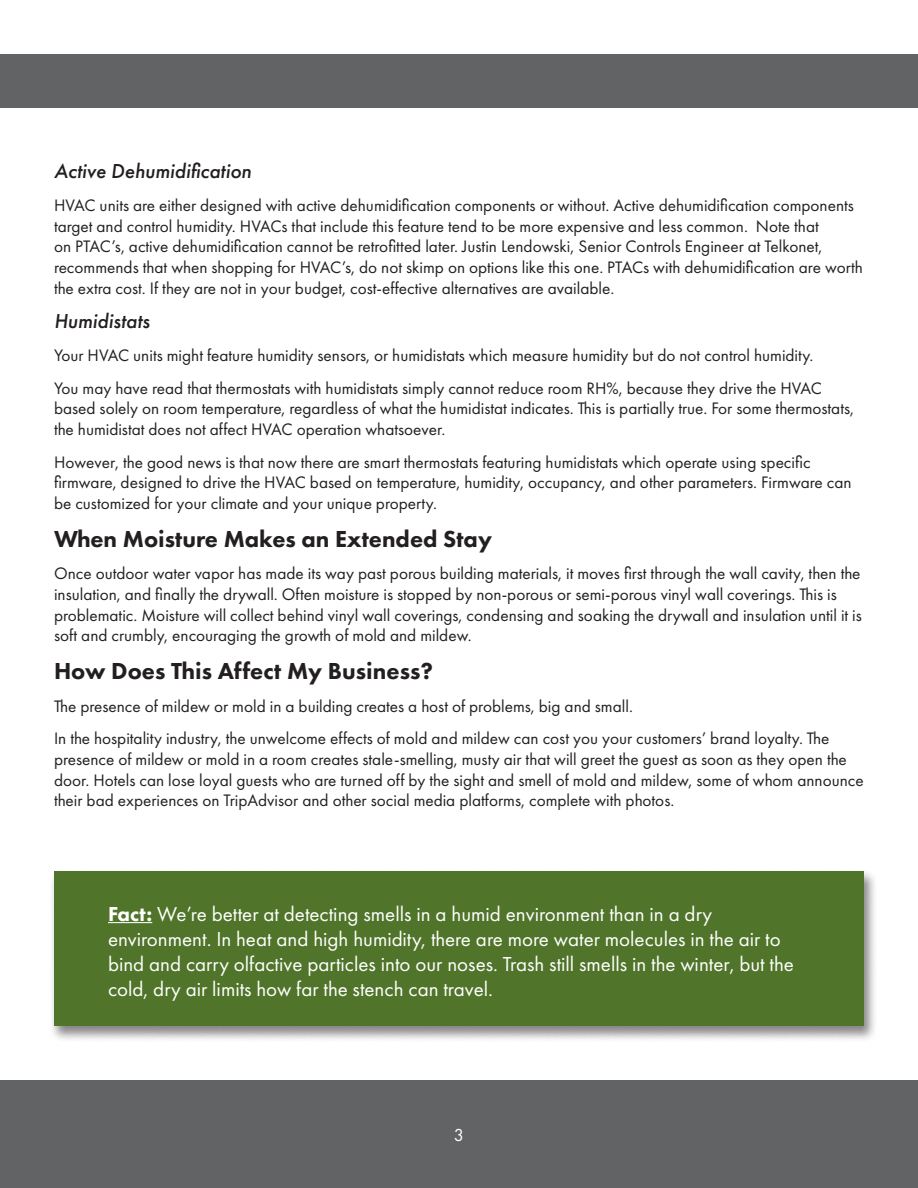
<style>
.page{position:relative;width:918px;height:1188px;background:#fff}
.page>*{position:absolute;margin:0;border:0;box-sizing:border-box;transform-origin:0 0}
.Body_Text__-_Justifi{font:800 24px "Futura PT";color:#231f20}
.Body_Text__-_Justifi-2{font:21px/25.2px "Futura PT";color:#fff}
.Body_Text__-_Justifi-3{font:italic 500 21px "Futura PT";color:#231f20}
.t1{font:18px "Futura PT";color:#fff}
.Body_Text__-_Justifi-4{font:17.25px/20.7px "Futura PT";color:#231f20}
.s1{font-weight:800}
</style>
<div class="page">
<div style="left:0;top:1080px;width:918px;height:108px;background:#616365"></div>
<div style="left:0;top:54px;width:918px;height:54px;background:#616365"></div>
<div style="left:49px;top:869px;width:828px;height:173px;background:#231f20;opacity:.55"></div>
<div style="left:54px;top:872px;width:810px;height:154px;background:#50752a"></div>
<hr style="left:108px;top:922px;width:44px;height:1px;background:#fff">
<p class="Body_Text__-_Justifi-3" style="left:54px;top:158px;width:199px">Active Dehumidification</p>
<p class="Body_Text__-_Justifi-4" style="left:54px;top:195px;width:811px">HVAC units are either designed with active dehumidification components or without. Active dehumidification components target and control humidity. HVACs that include this feature tend to be more expensive and less common. Note that<br>on PTAC’s, active dehumidification cannot be retrofitted later. Justin Lendowski, Senior Controls Engineer at Telkonet, recommends that when shopping for HVAC’s, do not skimp on options like this one. PTACs with dehumidification are worth the extra cost. If they are not in your budget, cost-effective alternatives are available.</p>
<p class="Body_Text__-_Justifi-3" style="left:54px;top:308px;width:97px">Humidistats</p>
<p class="Body_Text__-_Justifi-4" style="left:54px;top:345px;width:761px">Your HVAC units might feature humidity sensors, or humidistats which measure humidity but do not control humidity.</p>
<p class="Body_Text__-_Justifi-4" style="left:54px;top:377px;width:802px">You may have read that thermostats with humidistats simply cannot reduce room RH%, because they drive the HVAC based solely on room temperature, regardless of what the humidistat indicates. This is partially true. For some thermostats, the humidistat does not affect HVAC operation whatsoever.</p>
<p class="Body_Text__-_Justifi-4" style="left:54px;top:451px;width:799px">However, the good news is that now there are smart thermostats featuring humidistats which operate using specific firmware, designed to drive the HVAC based on temperature, humidity, occupancy, and other parameters. Firmware can be customized for your climate and your unique property.</p>
<p class="Body_Text__-_Justifi" style="left:54px;top:524px;width:440px">When Moisture Makes an Extended Stay</p>
<p class="Body_Text__-_Justifi-4" style="left:54px;top:563px;width:809px">Once outdoor water vapor has made its way past porous building materials, it moves first through the wall cavity, then the insulation, and finally the drywall. Often moisture is stopped by non-porous or semi-porous vinyl wall coverings. This is problematic. Moisture will collect behind vinyl wall coverings, condensing and soaking the drywall and insulation until it is soft and crumbly, encouraging the growth of mold and mildew.</p>
<p class="Body_Text__-_Justifi" style="left:54px;top:656px;width:381px">How Does This Affect My Business?</p>
<p class="Body_Text__-_Justifi-4" style="left:54px;top:695px;width:580px">The presence of mildew or mold in a building creates a host of problems, big and small.</p>
<p class="Body_Text__-_Justifi-4" style="left:54px;top:728px;width:811px">In the hospitality industry, the unwelcome effects of mold and mildew can cost you your customers’ brand loyalty. The presence of mildew or mold in a room creates stale-smelling, musty air that will greet the guest as soon as they open the door. Hotels can lose loyal guests who are turned off by the sight and smell of mold and mildew, some of whom announce their bad experiences on TripAdvisor and other social media platforms, complete with photos.</p>
<p class="Body_Text__-_Justifi-2" style="left:108px;top:901px;width:687px"><span class="s1">Fact:</span> We’re better at detecting smells in a humid environment than in a dry environment. In heat and high humidity, there are more water molecules in the air to bind and carry olfactive particles into our noses. Trash still smells in the winter, but the cold, dry air limits how far the stench can travel.</p>
<p class="t1" style="left:454px;top:1124px;width:12px">3</p>
</div>
